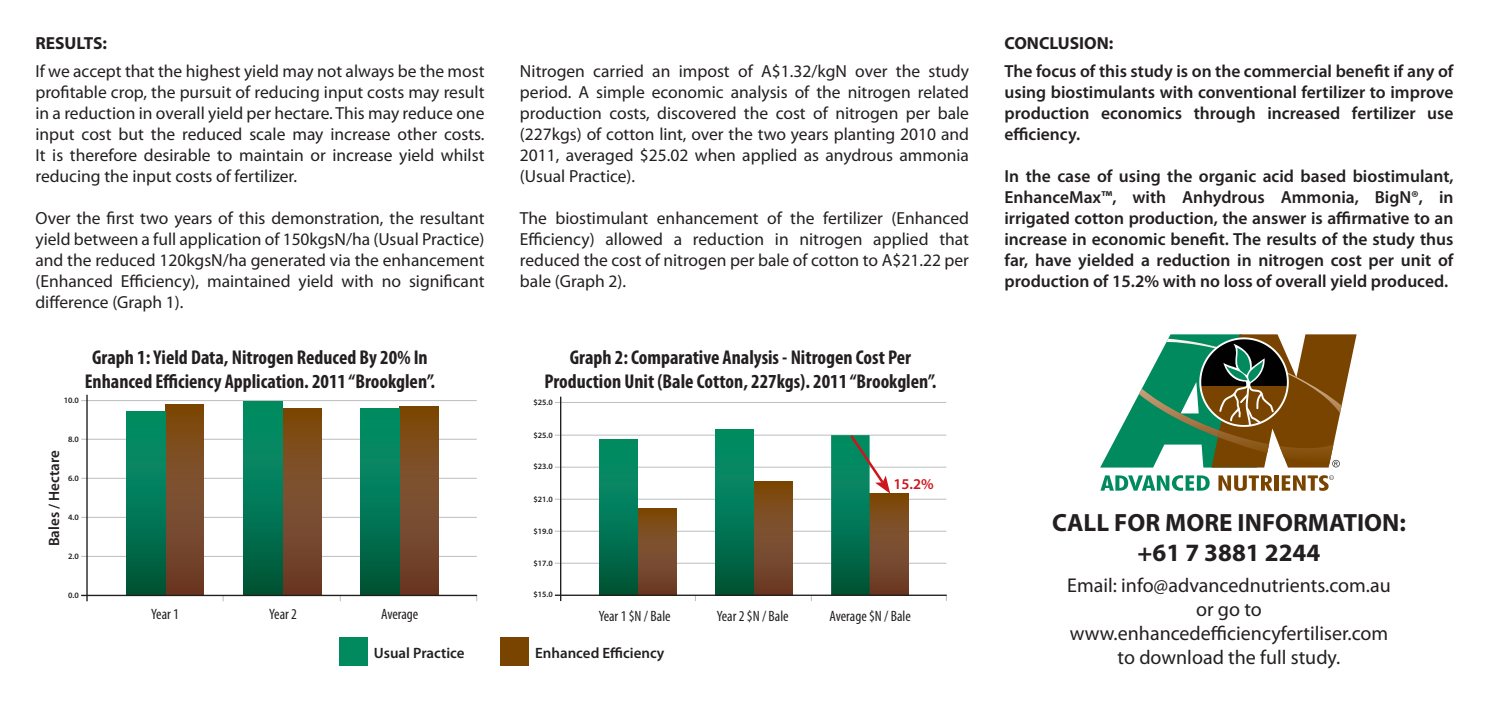
<style>
.page{position:relative;width:1489px;height:702px;background:#fff}
.page>*{position:absolute;margin:0;border:0;box-sizing:border-box;transform-origin:0 0}
.t1{font:700 25px "Myriad Pro";color:#231f20}
.t2{font:700 condensed 20px/24px "Myriad Pro";color:#231f20;text-align:center}
.t3{font:20px/24px "Myriad Pro";color:#231f20;text-align:center}
.t4{font:17.5px/21px "Myriad Pro";color:#231f20;text-align:justify}
.t5{font:600 17.5px/21px "Myriad Pro";color:#231f20;text-align:justify}
.t6{font:700 17.5px "Myriad Pro";color:#231f20}
.t7{font:condensed 15px "Myriad Pro";color:#231f20}
.t8{font:600 15px "Myriad Pro";color:#231f20}
.t9{font:600 15px "Myriad Pro";color:#cd151d}
.t10{font:600 8.25px "Myriad Pro";color:#211e1e}
</style>
<div class="page">
<hr style="left:81px;top:400px;width:396px;height:1px;background:#bcbdbf">
<hr style="left:81px;top:478px;width:396px;height:1px;background:#bcbdbf">
<hr style="left:81px;top:517px;width:396px;height:1px;background:#bcbdbf">
<hr style="left:81px;top:556px;width:396px;height:1px;background:#bcbdbf">
<hr style="left:81px;top:439px;width:396px;height:1px;background:#bcbdbf">
<svg style="left:399px;top:406px;width:39px;height:188px;background:#754925"></svg>
<div style="left:360px;top:408px;width:39px;height:187px;background:linear-gradient(to bottom,#04956d,#00593c)"></div>
<svg style="left:282px;top:408px;width:39px;height:186px;background:#754925"></svg>
<div style="left:243px;top:402px;width:39px;height:193px;background:linear-gradient(to bottom,#04956d,#00593b)"></div>
<svg style="left:165px;top:404px;width:39px;height:190px;background:#754925"></svg>
<div style="left:126px;top:411px;width:39px;height:184px;background:linear-gradient(to bottom,#04956d,#00593b)"></div>
<hr style="left:86px;top:395px;width:2px;height:206px;background:#211e1e">
<hr style="left:81px;top:594px;width:396px;height:2px;background:#211e1e">
<div style="left:339px;top:637px;width:29px;height:29px;background:#008a5e"></div>
<div style="left:500px;top:637px;width:29px;height:29px;background:#794400"></div>
<svg style="left:1100px;top:475px;width:109px;height:16px"></svg>
<svg style="left:1218px;top:475px;width:54px;height:16px"></svg>
<hr style="left:1274px;top:475px;width:4px;height:15px;background:#794400">
<svg style="left:1100px;top:334px;width:256px;height:133px"></svg>
<svg style="left:1281px;top:475px;width:52px;height:16px"></svg>
<hr style="left:555px;top:402px;width:391px;height:1px;background:#bcbdbf">
<hr style="left:555px;top:434px;width:391px;height:1px;background:#bcbdbf">
<hr style="left:555px;top:498px;width:391px;height:1px;background:#bcbdbf">
<hr style="left:555px;top:530px;width:391px;height:1px;background:#bcbdbf">
<hr style="left:555px;top:562px;width:391px;height:1px;background:#bcbdbf">
<hr style="left:555px;top:466px;width:391px;height:1px;background:#bcbdbf">
<svg style="left:869px;top:493px;width:39px;height:101px;background:#764925"></svg>
<div style="left:831px;top:435px;width:38px;height:160px;background:linear-gradient(to bottom,#04956d,#00593c)"></div>
<svg style="left:753px;top:481px;width:39px;height:113px;background:#754925"></svg>
<div style="left:715px;top:429px;width:38px;height:166px;background:linear-gradient(to bottom,#04956d,#00593b)"></div>
<svg style="left:638px;top:508px;width:38px;height:86px;background:#784824"></svg>
<div style="left:599px;top:439px;width:39px;height:156px;background:linear-gradient(to bottom,#04956d,#00593c)"></div>
<hr style="left:560px;top:396px;width:1px;height:205px;background:#211e1e">
<hr style="left:555px;top:594px;width:391px;height:2px;background:#211e1e">
<svg style="left:847px;top:434px;width:43px;height:59px"></svg>
<p class="t6" style="left:35px;top:31px;width:73px">RESULTS:</p>
<p class="t4" style="left:35px;top:60px;width:450px">If we accept that the highest yield may not always be the most profitable crop, the pursuit of reducing input costs may result in a reduction in overall yield per hectare. This may reduce one input cost but the reduced scale may increase other costs.<br>It is therefore desirable to maintain or increase yield whilst reducing the input costs of fertilizer.</p>
<p class="t4" style="left:35px;top:207px;width:450px">Over the first two years of this demonstration, the resultant yield between a full application of 150kgsN/ha (Usual Practice) and the reduced 120kgsN/ha generated via the enhancement (Enhanced Efficiency), maintained yield with no significant difference (Graph 1).</p>
<p class="t2" style="left:85px;top:344px;width:352px">Graph 1: Yield Data, Nitrogen Reduced By 20% In<br>Enhanced Efficiency Application. 2011 “Brookglen”.</p>
<p class="t10" style="left:64px;top:395px;width:17px">10.0</p>
<p class="t10" style="left:68px;top:433px;width:12px">8.0</p>
<p class="t10" style="left:68px;top:472px;width:12px">6.0</p>
<p class="t10" style="left:68px;top:512px;width:12px">4.0</p>
<p class="t10" style="left:68px;top:551px;width:12px">2.0</p>
<p class="t10" style="left:68px;top:589px;width:12px">0.0</p>
<p class="t8" style="left:45px;top:546px;width:98px;rotate:-90deg">Bales / Hectare</p>
<p class="t4" style="left:520px;top:60px;width:450px">Nitrogen carried an impost of A$1.32/kgN over the study period. A simple economic analysis of the nitrogen related production costs, discovered the cost of nitrogen per bale (227kgs) of cotton lint, over the two years planting 2010 and 2011, averaged $25.02 when applied as anydrous ammonia (Usual Practice).</p>
<p class="t4" style="left:520px;top:207px;width:450px">The biostimulant enhancement of the fertilizer (Enhanced Efficiency) allowed a reduction in nitrogen applied that reduced the cost of nitrogen per bale of cotton to A$21.22 per bale (Graph 2).</p>
<p class="t2" style="left:544px;top:344px;width:393px">Graph 2: Comparative Analysis - Nitrogen Cost Per<br>Production Unit (Bale Cotton, 227kgs). 2011 “Brookglen”.</p>
<p class="t10" style="left:533px;top:397px;width:21px">$25.0</p>
<p class="t10" style="left:533px;top:429px;width:21px">$25.0</p>
<p class="t10" style="left:533px;top:461px;width:21px">$23.0</p>
<p class="t10" style="left:533px;top:493px;width:21px">$21.0</p>
<p class="t10" style="left:533px;top:525px;width:21px">$19.0</p>
<p class="t10" style="left:533px;top:558px;width:21px">$17.0</p>
<p class="t10" style="left:533px;top:589px;width:21px">$15.0</p>
<p class="t9" style="left:893px;top:474px;width:42px">15.2%</p>
<p class="t7" style="left:151px;top:605px;width:29px">Year 1</p>
<p class="t7" style="left:269px;top:605px;width:29px">Year 2</p>
<p class="t7" style="left:381px;top:605px;width:39px">Average</p>
<p class="t8" style="left:374px;top:643px;width:92px">Usual Practice</p>
<p class="t8" style="left:535px;top:643px;width:131px">Enhanced Efficiency</p>
<p class="t7" style="left:598px;top:607px;width:73px">Year 1 $N / Bale</p>
<p class="t7" style="left:716px;top:607px;width:73px">Year 2 $N / Bale</p>
<p class="t7" style="left:829px;top:607px;width:83px">Average $N / Bale</p>
<p class="t6" style="left:1004px;top:31px;width:110px">CONCLUSION:</p>
<p class="t5" style="left:1004px;top:60px;width:450px">The focus of this study is on the commercial benefit if any of using biostimulants with conventional fertilizer to improve production economics through increased fertilizer use efficiency.</p>
<p class="t5" style="left:1004px;top:165px;width:450px">In the case of using the organic acid based biostimulant, EnhanceMax™, with Anhydrous Ammonia, BigN®, in irrigated cotton production, the answer is affirmative to an increase in economic benefit. The results of the study thus far, have yielded a reduction in nitrogen cost per unit of production of 15.2% with no loss of overall yield produced.</p>
<p class="t1" style="left:1052px;top:506px;width:355px">CALL FOR MORE INFORMATION:</p>
<p class="t1" style="left:1137px;top:536px;width:184px">+61 7 3881 2244</p>
<p class="t3" style="left:1067px;top:572px;width:325px">Email: info@advancednutrients.com.au</p>
<p class="t3" style="left:1196px;top:596px;width:67px">or go to</p>
<p class="t3" style="left:1069px;top:620px;width:320px">www.enhancedefficiencyfertiliser.com to download the full study.</p>
</div>
